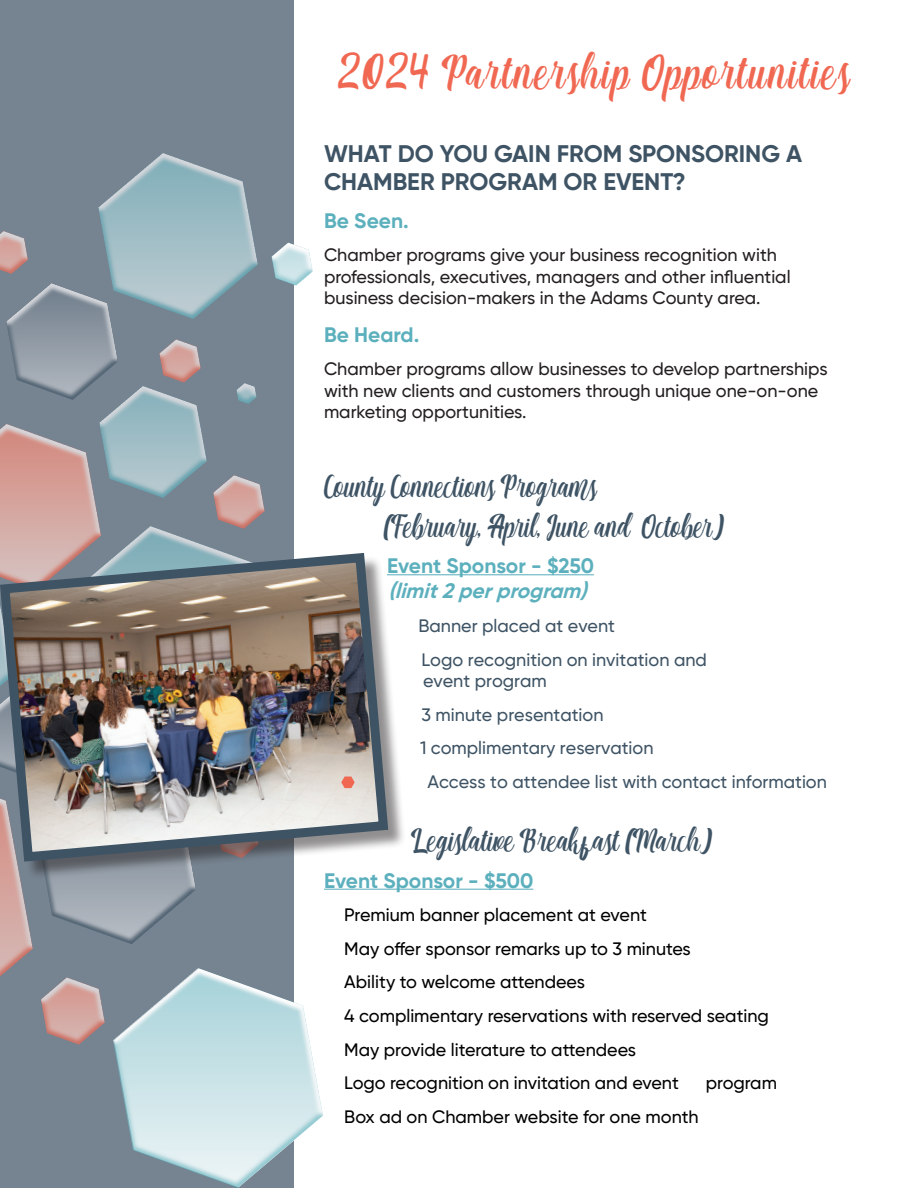
<style>
.page{position:relative;width:918px;height:1188px;background:#fff}
.page>*{position:absolute;margin:0;border:0;box-sizing:border-box;transform-origin:0 0}
.t1{font:36px "Matilda";letter-spacing:.05em;color:#f06852}
.t2{font:24px/39.6px "Matilda";color:#3e5364;scale:.96 1}
.t3{font:700 24px/28.8px "Gilroy";color:#3e5364}
.t4{font:24px "Matilda";color:#3e5364}
.t5{font:700 21px "Gilroy";color:#5cb0bd}
.t6{font:italic 700 21px "Gilroy";color:#5cb0bd}
.t7{font:500 18px/21.6px "Gilroy";color:#231f20}
.t8{font:500 18px/33.6px "Gilroy";color:#000}
.t9{font:500 18px/33.6px "Gilroy";color:#3e5364}
</style>
<div class="page">
<div style="left:0;top:0;width:294px;height:1188px;background:#768390"></div>
<img style="left:41px;top:998px;width:18px;height:40px">
<img style="left:155px;top:373px;width:102px;height:99px">
<img style="left:0;top:866px;width:195px;height:132px">
<img style="left:98px;top:153px;width:214px;height:220px">
<img style="left:0;top:454px;width:155px;height:94px">
<img style="left:0;top:229px;width:171px;height:225px">
<img style="left:59px;top:914px;width:264px;height:274px">
<img style="left:12px;top:472px;width:253px;height:76px">
<hr style="left:387px;top:574px;width:207px;height:1px;background:#5cb0bd">
<hr style="left:324px;top:889px;width:209px;height:1px;background:#5cb0bd">
<div style="left:2px;top:555px;width:405px;height:325px;background:#231f20;opacity:.5"></div>
<img style="left:0;top:548px;width:393px;height:318px">
<svg style="left:341px;top:777px;width:14px;height:11px"></svg>
<h1 class="t1" style="left:338px;top:54px;width:513px">2024 Partnership Opportunities</h1>
<h2 class="t3" style="left:324px;top:139px;width:480px">WHAT DO YOU GAIN FROM SPONSORING A<br>CHAMBER PROGRAM OR EVENT?</h2>
<p class="t5" style="left:324px;top:207px;width:86px">Be Seen.</p>
<p class="t7" style="left:324px;top:244px;width:468px">Chamber programs give your business recognition with professionals, executives, managers and other influential business decision-makers in the Adams County area.</p>
<p class="t5" style="left:324px;top:321px;width:97px">Be Heard.</p>
<p class="t7" style="left:324px;top:358px;width:505px">Chamber programs allow businesses to develop partnerships with new clients and customers through unique one-on-one marketing opportunities.</p>
<h2 class="t2" style="left:384px;top:468px;width:356px;text-indent:-60px">County Connections Programs<br>(February, April, June and October)</h2>
<p class="t5" style="left:387px;top:553px;width:208px">Event Sponsor - $250</p>
<p class="t6" style="left:388px;top:578px;width:207px">(limit2perprogram)</p>
<p class="t9" style="left:418px;top:609px;width:290px">Banner placed at event<br>Logo recognition on invitation and</p>
<p class="t9" style="left:423px;top:664px;width:125px">event program</p>
<p class="t9" style="left:422px;top:698px;width:184px">3 minute presentation</p>
<p class="t9" style="left:420px;top:731px;width:235px">1 complimentary reservation</p>
<p class="t9" style="left:428px;top:765px;width:401px">Access to attendee list with contact information</p>
<h2 class="t4" style="left:411px;top:828px;width:303px">L egislative Breakfast (March)</h2>
<p class="t5" style="left:324px;top:867px;width:211px">Event Sponsor - $500</p>
<p class="t8" style="left:344px;top:898px;width:426px">Premium banner placement at event<br>May offer sponsor remarks up to 3 minutes<br>Ability to welcome attendees<br>4 complimentary reservations with reserved seating May provide literature to attendees<br>Logo recognition on invitation and event</p>
<p class="t8" style="left:706px;top:1066px;width:73px">program</p>
<p class="t8" style="left:344px;top:1100px;width:356px">Box ad on Chamber website for one month</p>
</div>
